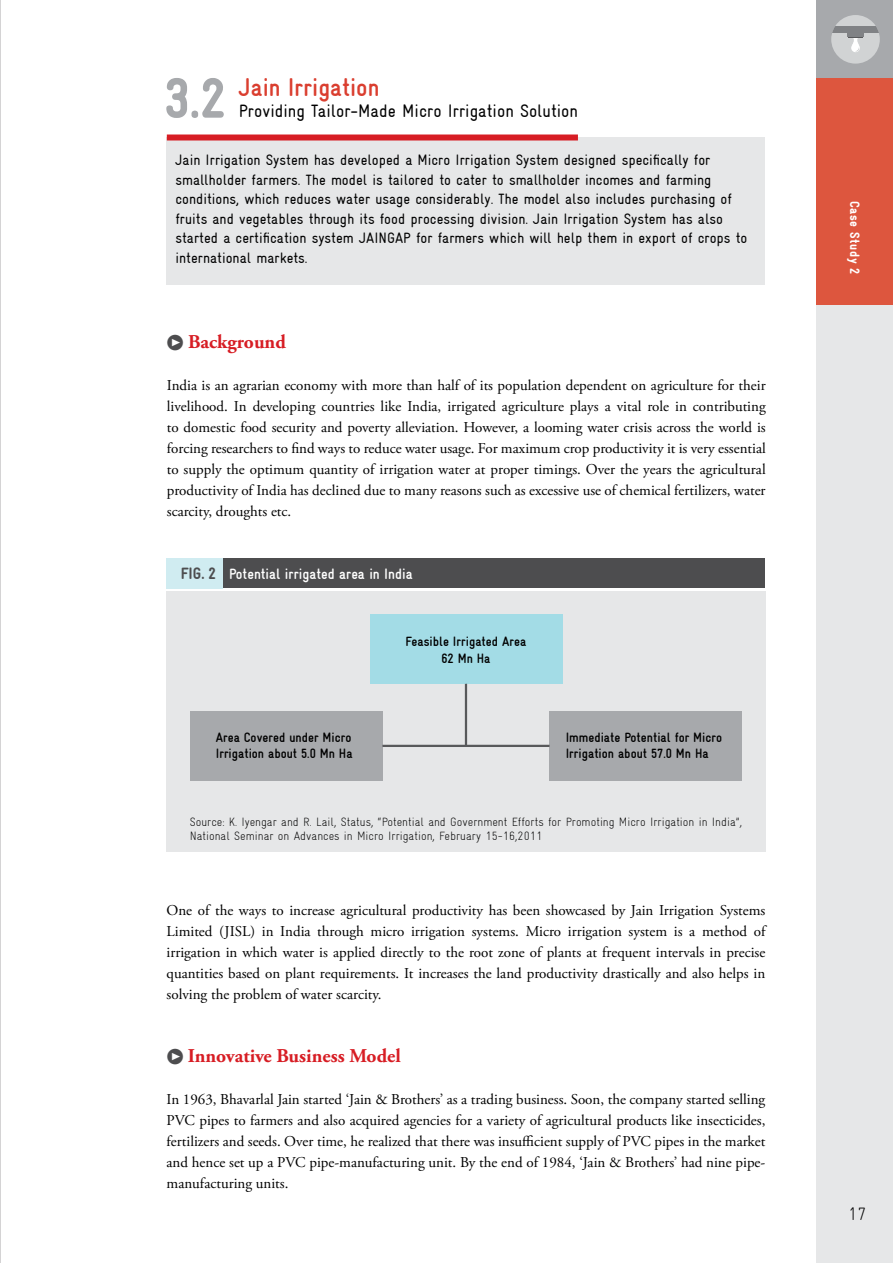
<style>
.page{position:relative;width:893px;height:1263px;background:#fff}
.page>*{position:absolute;margin:0;border:0;box-sizing:border-box;transform-origin:0 0}
.t1{font:900 condensed 57px "Gravur";color:#a7a9ac}
.t2{font:700 condensed 25.5px "Gravur";color:#da3e2f}
.t3{font:21px "Meta OT";color:#4d4d4f}
.t4{font:700 19.5px "Adobe Garamond Pro";color:#d71d24}
.t5{font:condensed 18px "Gravur";color:#000}
.t6{font:300 condensed 18px "Gravur";color:#000}
.t7{font:15px/21px "Adobe Garamond Pro";color:#000;text-align:justify}
.t8{font:condensed 15px/19.5px "Gravur";color:#000}
.t9{font:700 condensed 15px "Gravur";color:#fff}
.t10{font:700 condensed 13.5px/16.2px "Gravur";color:#000}
.t11{font:900 condensed 13.5px "Gravur";letter-spacing:.05em;color:#fff}
.t12{font:300 condensed 12px/14.4px "Gravur";color:#000}
.s1{font-weight:900;font-size:16.5px;color:#4d4d4f}
</style>
<div class="page">
<div style="left:817px;top:78px;width:76px;height:1185px;background:#e6e7e8"></div>
<div style="left:817px;top:77px;width:76px;height:227px;background:#dd563e"></div>
<hr style="left:0;top:0;width:1px;height:1263px;background:#aaa8aa">
<div style="left:166px;top:137px;width:599px;height:148px;background:#e6e7e8"></div>
<div style="left:167px;top:134px;width:411px;height:6px;background:#d71d24"></div>
<div style="left:167px;top:592px;width:598px;height:260px;background:#e6e7e8"></div>
<div style="left:370px;top:614px;width:192px;height:70px;background:#a3dce6"></div>
<div style="left:549px;top:711px;width:193px;height:70px;background:#a7a9ac"></div>
<div style="left:190px;top:711px;width:192px;height:70px;background:#a7a9ac"></div>
<hr style="left:465px;top:684px;width:2px;height:62px;background:#58595b">
<hr style="left:382px;top:745px;width:167px;height:2px;background:#58595b">
<div style="left:167px;top:558px;width:598px;height:30px;background:#4d4d4f"></div>
<div style="left:167px;top:558px;width:56px;height:30px;background:#d0ecf1"></div>
<div style="left:817px;top:1px;width:76px;height:77px;background:#a7a9ac"></div>
<div style="left:831px;top:15px;width:49px;height:49px;background:#d1d3d4;border-radius:50%"></div>
<div style="left:832px;top:26px;width:48px;height:7px;background:#808285"></div>
<div style="left:847px;top:32px;width:17px;height:5px;background:#808285"></div>
<svg style="left:848px;top:37px;width:15px;height:14px"></svg>
<h1 class="t1" style="left:164px;top:66px;width:63px">3.2</h1>
<h2 class="t2" style="left:239px;top:73px;width:142px">Jain Irrigation</h2>
<p class="t5" style="left:239px;top:100px;width:341px">Providing Tailor-Made Micro Irrigation Solution</p>
<p class="t8" style="left:175px;top:150px;width:573px">Jain Irrigation System has developed a Micro Irrigation System designed specifically for smallholder farmers. The model is tailored to cater to smallholder incomes and farming conditions, which reduces water usage considerably. The model also includes purchasing of fruits and vegetables through its food processing division. Jain Irrigation System has also started a certification system JAINGAP for farmers which will help them in export of crops to international markets.</p>
<h3 class="t4" style="left:188px;top:330px;width:99px">Background</h3>
<p class="t7" style="left:167px;top:375px;width:600px">India is an agrarian economy with more than half of its population dependent on agriculture for their livelihood. In developing countries like India, irrigated agriculture plays a vital role in contributing to domestic food security and poverty alleviation. However, a looming water crisis across the world is forcing researchers to find ways to reduce water usage. For maximum crop productivity it is very essential to supply the optimum quantity of irrigation water at proper timings. Over the years the agricultural productivity of India has declined due to many reasons such as excessive use of chemical fertilizers, water scarcity, droughts etc.</p>
<h3 class="t3" style="left:167px;top:330px;width:19px">•</h3>
<p class="t9" style="left:181px;top:565px;width:233px"><span class="s1">FIG. 2</span> Potential irrigated area in India</p>
<p class="t10" style="left:216px;top:729px;width:138px">Area Covered under Micro<br>Irrigation about 5.0 Mn Ha</p>
<p class="t10" style="left:405px;top:634px;width:122px;text-align:center">Feasible Irrigated Area<br>62 Mn Ha</p>
<p class="t10" style="left:566px;top:729px;width:158px">Immediate Potential for Micro<br>Irrigation about 57.0 Mn Ha</p>
<p class="t12" style="left:190px;top:814px;width:554px">Source: K. Iyengar and R. Lail, Status, “Potential and Government Efforts for Promoting Micro Irrigation in India”,<br>National Seminar on Advances in Micro Irrigation, February 15-16,2011</p>
<p class="t7" style="left:167px;top:900px;width:600px">One of the ways to increase agricultural productivity has been showcased by Jain Irrigation Systems Limited (JISL) in India through micro irrigation systems. Micro irrigation system is a method of irrigation in which water is applied directly to the root zone of plants at frequent intervals in precise quantities based on plant requirements. It increases the land productivity drastically and also helps in solving the problem of water scarcity.</p>
<h3 class="t4" style="left:188px;top:1044px;width:214px">Innovative Business Model</h3>
<p class="t7" style="left:167px;top:1089px;width:600px">In 1963, Bhavarlal Jain started ‘Jain &amp; Brothers’ as a trading business. Soon, the company started selling PVC pipes to farmers and also acquired agencies for a variety of agricultural products like insecticides, fertilizers and seeds. Over time, he realized that there was insufficient supply of PVC pipes in the market and hence set up a PVC pipe-manufacturing unit. By the end of 1984, ‘Jain &amp; Brothers’ had nine pipe&shy;manufacturing units.</p>
<h3 class="t3" style="left:167px;top:1044px;width:19px">•</h3>
<p class="t11" style="left:862px;top:201px;width:75px;rotate:90deg">Case Study 2</p>
<p class="t6" style="left:848px;top:1204px;width:20px">17</p>
</div>
